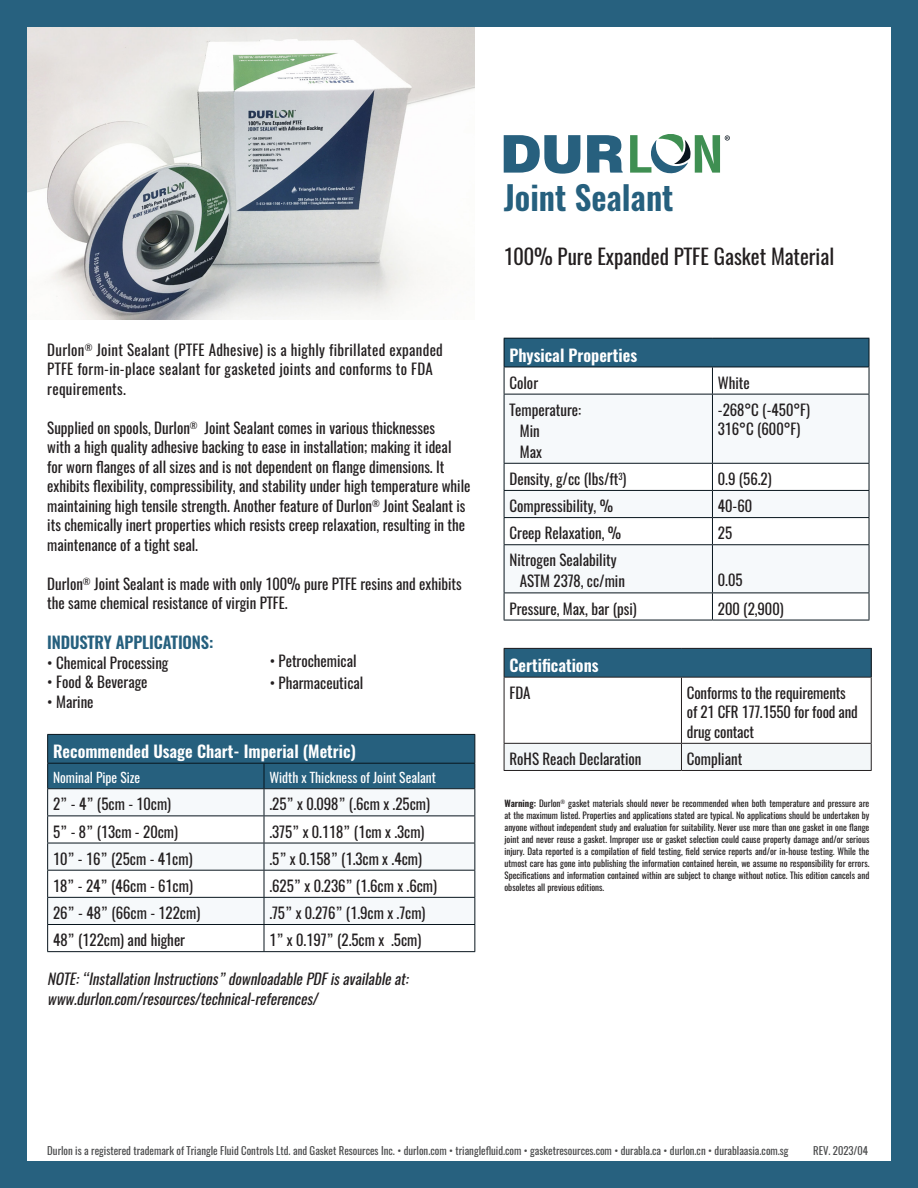
<style>
.page{position:relative;width:918px;height:1188px;background:#27617f}
.page>*{position:absolute;margin:0;border:0;box-sizing:border-box;transform-origin:0 0}
.t1{font:600 33px "Oswald";color:#26607e}
.t2{font:21px "Oswald";color:#231f20}
.t3{font:600 16.5px "Oswald";color:#fff}
.Durlon{font:600 16.5px "Oswald";letter-spacing:-.01em;color:#26607e}
.t4{font:15px/19.5px "Oswald";color:#231f20}
.t5{font:15px/19.5px "Oswald";letter-spacing:.02em;color:#231f20}
.t6{font:italic 15px/19.5px "Oswald";color:#231f20}
.t7{font:13.5px "Oswald";color:#fff}
.t8{font:11.25px "Oswald";letter-spacing:.01em;color:#0a161f}
.t9{font:10.8px "Oswald";color:#4b4c4d}
.t10{font:9px/12px "Oswald";color:#231f20;text-align:justify}
.s1{font-weight:600}
.s2{color:#808285}
.s3{font-weight:600;color:#231f20}
</style>
<div class="page">
<div style="left:27px;top:27px;width:864px;height:1134px;background:#fff"></div>
<img style="left:27px;top:27px;width:447px;height:293px">
<div style="left:504px;top:338px;width:365px;height:29px;background:#26607e"></div>
<svg style="left:505px;top:395px;width:364px;height:198px;fill:#f6f9fb"></svg>
<hr style="left:504px;top:394px;width:208px;height:1px;background:#08151d">
<hr style="left:504px;top:394px;width:1px;height:69px;background:#08151d">
<hr style="left:712px;top:394px;width:157px;height:1px;background:#08151d">
<hr style="left:869px;top:394px;width:1px;height:69px;background:#08151d">
<hr style="left:504px;top:463px;width:208px;height:1px;background:#08151d">
<hr style="left:712px;top:463px;width:157px;height:1px;background:#08151d">
<hr style="left:504px;top:490px;width:208px;height:1px;background:#08151d">
<hr style="left:712px;top:490px;width:157px;height:1px;background:#08151d">
<hr style="left:504px;top:517px;width:208px;height:1px;background:#08151d">
<svg style="left:504px;top:464px;width:1px;height:80px"></svg>
<hr style="left:712px;top:517px;width:157px;height:1px;background:#08151d">
<svg style="left:869px;top:464px;width:1px;height:80px"></svg>
<hr style="left:504px;top:544px;width:208px;height:1px;background:#08151d">
<hr style="left:504px;top:545px;width:1px;height:48px;background:#08151d">
<hr style="left:712px;top:544px;width:157px;height:1px;background:#08151d">
<hr style="left:869px;top:545px;width:1px;height:48px;background:#08151d">
<hr style="left:504px;top:593px;width:208px;height:1px;background:#08151d">
<svg style="left:504px;top:593px;width:1px;height:27px"></svg>
<hr style="left:712px;top:593px;width:157px;height:1px;background:#08151d">
<svg style="left:869px;top:593px;width:1px;height:27px"></svg>
<hr style="left:504px;top:620px;width:208px;height:1px;background:#08151d">
<hr style="left:712px;top:620px;width:157px;height:1px;background:#08151d">
<svg style="left:712px;top:368px;width:1px;height:26px"></svg>
<hr style="left:712px;top:394px;width:1px;height:69px;background:#08151d">
<svg style="left:712px;top:464px;width:1px;height:80px"></svg>
<hr style="left:712px;top:545px;width:1px;height:48px;background:#08151d">
<svg style="left:712px;top:593px;width:1px;height:27px"></svg>
<hr style="left:504px;top:338px;width:208px;height:1px;background:#08151d">
<svg style="left:504px;top:339px;width:1px;height:55px"></svg>
<hr style="left:712px;top:338px;width:157px;height:1px;background:#08151d">
<svg style="left:869px;top:339px;width:1px;height:55px"></svg>
<hr style="left:504px;top:367px;width:208px;height:1px;background:#08151d">
<hr style="left:712px;top:367px;width:157px;height:1px;background:#08151d">
<hr style="left:47px;top:951px;width:217px;height:1px;background:#08151d">
<hr style="left:264px;top:951px;width:211px;height:1px;background:#08151d">
<svg style="left:47px;top:734px;width:428px;height:217px"></svg>
<div style="left:504px;top:648px;width:367px;height:29px;background:#26607e"></div>
<hr style="left:504px;top:648px;width:177px;height:1px;background:#231f20">
<svg style="left:504px;top:649px;width:1px;height:28px"></svg>
<hr style="left:681px;top:648px;width:191px;height:1px;background:#231f20">
<hr style="left:504px;top:677px;width:177px;height:1px;background:#231f20">
<hr style="left:504px;top:678px;width:1px;height:65px;background:#231f20">
<hr style="left:681px;top:677px;width:190px;height:1px;background:#231f20">
<hr style="left:504px;top:770px;width:177px;height:1px;background:#231f20">
<hr style="left:681px;top:770px;width:191px;height:1px;background:#231f20">
<svg style="left:871px;top:649px;width:1px;height:28px"></svg>
<hr style="left:681px;top:678px;width:1px;height:65px;background:#231f20">
<hr style="left:871px;top:677px;width:1px;height:66px;background:#231f20">
<div style="left:504px;top:743px;width:368px;height:27px;background:#f3f7f9"></div>
<svg style="left:504px;top:135px;width:119px;height:39px"></svg>
<svg style="left:630px;top:134px;width:100px;height:40px"></svg>
<p class="t1" style="left:504px;top:175px;width:171px">Joint Sealant</p>
<p class="t5" style="left:47px;top:340px;width:397px">Durlon<sup>®</sup> Joint Sealant (PTFE Adhesive) is a highly fibrillated expanded<br>PTFE form-in-place sealant for gasketed joints and conforms to FDA requirements.</p>
<p class="t4" style="left:47px;top:418px;width:425px">Supplied on spools, Durlon<sup>®</sup> Joint Sealant comes in various thicknesses<br>with a high quality adhesive backing to ease in installation; making it ideal for worn flanges of all sizes and is not dependent on flange dimensions. It exhibits flexibility, compressibility, and stability under high temperature while maintaining high tensile strength. Another feature of Durlon<sup>®</sup> Joint Sealant is its chemically inert properties which resists creep relaxation, resulting in the maintenance of a tight seal.</p>
<p class="t4" style="left:47px;top:574px;width:416px">Durlon<sup>®</sup> Joint Sealant is made with only 100% pure PTFE resins and exhibits the same chemical resistance of virgin PTFE.</p>
<p class="Durlon" style="left:47px;top:631px;width:167px">INDUSTRY APPLICATIONS:</p>
<p class="t4" style="left:47px;top:653px;width:123px">• Chemical Processing</p>
<p class="t4" style="left:47px;top:672px;width:102px">• Food &amp; Beverage</p>
<p class="t4" style="left:47px;top:692px;width:48px">• Marine</p>
<p class="t4" style="left:270px;top:651px;width:88px">• Petrochemical</p>
<p class="t4" style="left:270px;top:674px;width:95px">• Pharmaceutical</p>
<p class="t3" style="left:53px;top:740px;width:304px">Recommended Usage Chart- Imperial (Metric)</p>
<p class="t7" style="left:53px;top:768px;width:89px">Nominal Pipe Size</p>
<p class="t7" style="left:269px;top:768px;width:168px">Width x Thickness of Joint Sealant</p>
<p class="t4" style="left:53px;top:795px;width:120px">2” - 4” (5cm - 10cm)</p>
<p class="t4" style="left:269px;top:795px;width:162px">.25” x 0.098” (.6cm x .25cm)</p>
<p class="t4" style="left:53px;top:822px;width:126px">5” - 8” (13cm - 20cm)</p>
<p class="t4" style="left:269px;top:822px;width:157px">.375” x 0.118” (1cm x .3cm)</p>
<p class="t4" style="left:53px;top:849px;width:141px">10” - 16” (25cm - 41cm)</p>
<p class="t4" style="left:269px;top:849px;width:154px">.5” x 0.158” (1.3cm x .4cm)</p>
<p class="t4" style="left:53px;top:876px;width:141px">18” - 24” (46cm - 61cm)</p>
<p class="t4" style="left:269px;top:876px;width:169px">.625” x 0.236” (1.6cm x .6cm)</p>
<p class="t4" style="left:53px;top:903px;width:149px">26” - 48” (66cm - 122cm)</p>
<p class="t4" style="left:269px;top:903px;width:158px">.75” x 0.276” (1.9cm x .7cm)</p>
<p class="t4" style="left:53px;top:930px;width:134px">48” (122cm) and higher</p>
<p class="t4" style="left:269px;top:930px;width:153px">1” x 0.197” (2.5cm x .5cm)</p>
<p class="t6" style="left:47px;top:969px;width:366px">NOTE:“InstallationInstructions” downloadablePDFisavailableat: www.durlon.com/resources/technical-references/</p>
<p class="t2" style="left:504px;top:242px;width:332px">100% Pure Expanded PTFE Gasket Material</p>
<p class="t3" style="left:509px;top:343px;width:129px">Physical Properties</p>
<p class="t4" style="left:509px;top:373px;width:30px">Color</p>
<p class="t4" style="left:718px;top:373px;width:33px">White</p>
<p class="t4" style="left:509px;top:400px;width:73px">Temperature:</p>
<p class="t4" style="left:520px;top:421px;width:21px">Min</p>
<p class="t4" style="left:520px;top:442px;width:24px">Max</p>
<p class="t4" style="left:718px;top:400px;width:94px">-268°C (-450°F)</p>
<p class="t4" style="left:718px;top:420px;width:84px">316°C (600°F)</p>
<p class="t4" style="left:509px;top:469px;width:118px">Density, g/cc (lbs/ft<sup>3</sup>)</p>
<p class="t4" style="left:718px;top:469px;width:55px">0.9 (56.2)</p>
<p class="t4" style="left:509px;top:496px;width:105px">Compressibility, %</p>
<p class="t4" style="left:718px;top:496px;width:36px">40-60</p>
<p class="t4" style="left:509px;top:524px;width:113px">Creep Relaxation, %</p>
<p class="t4" style="left:718px;top:524px;width:16px">25</p>
<p class="t4" style="left:520px;top:550px;width:107px;line-height:21px;text-indent:-10px">Nitrogen Sealability<br>ASTM 2378, cc/min</p>
<p class="t4" style="left:718px;top:570px;width:26px">0.05</p>
<p class="t4" style="left:509px;top:599px;width:129px">Pressure, Max, bar (psi)</p>
<p class="t4" style="left:718px;top:599px;width:67px">200 (2,900)</p>
<p class="t3" style="left:509px;top:654px;width:91px">Certifications</p>
<p class="t4" style="left:509px;top:683px;width:22px">FDA</p>
<p class="t4" style="left:687px;top:683px;width:173px">Conforms to the requirements of 21 CFR 177.1550 for food and drug contact</p>
<p class="t4" style="left:509px;top:749px;width:134px">RoHS Reach Declaration</p>
<p class="t4" style="left:687px;top:749px;width:57px">Compliant</p>
<p class="t10" style="left:505px;top:797px;width:366px"><span class="s1">Warning:</span> Durlon<sup>®</sup> gasket materials should never be recommended when both temperature and pressure are at the maximum listed. Properties and applications stated are typical. No applications should be undertaken by anyone without independent study and evaluation for suitability. Never use more than one gasket in one flange joint and never reuse a gasket. Improper use or gasket selection could cause property damage and/or serious injury. Data reported is a compilation of field testing, field service reports and/or in-house testing. While the utmost care has gone into publishing the information contained herein, we assume no responsibility for errors.<br>Specifications and information contained within are subject to change without notice. This edition cancels and obsoletes all previous editions.</p>
<p class="t8" style="left:40px;top:1143px;width:500px"><span class="s2">durablaasia.com.sg</span> • Durabla Asia PTe Ltd., and <span class="s2">durlon.cn</span> • Durabla Fluid Controls (Suzhou) Co. Ltd. - <span class="s3">REV. 2023/April</span></p>
<p class="t9" style="left:47px;top:1144px;width:743px">Durlon is a registered trademark of Triangle Fluid Controls Ltd. and Gasket Resources Inc. • durlon.com • trianglefluid.com • gasketresources.com • durabla.ca • durlon.cn • durablaasia.com.sg</p>
<p class="t9" style="left:813px;top:1144px;width:56px">REV. 2023/04</p>
</div>
